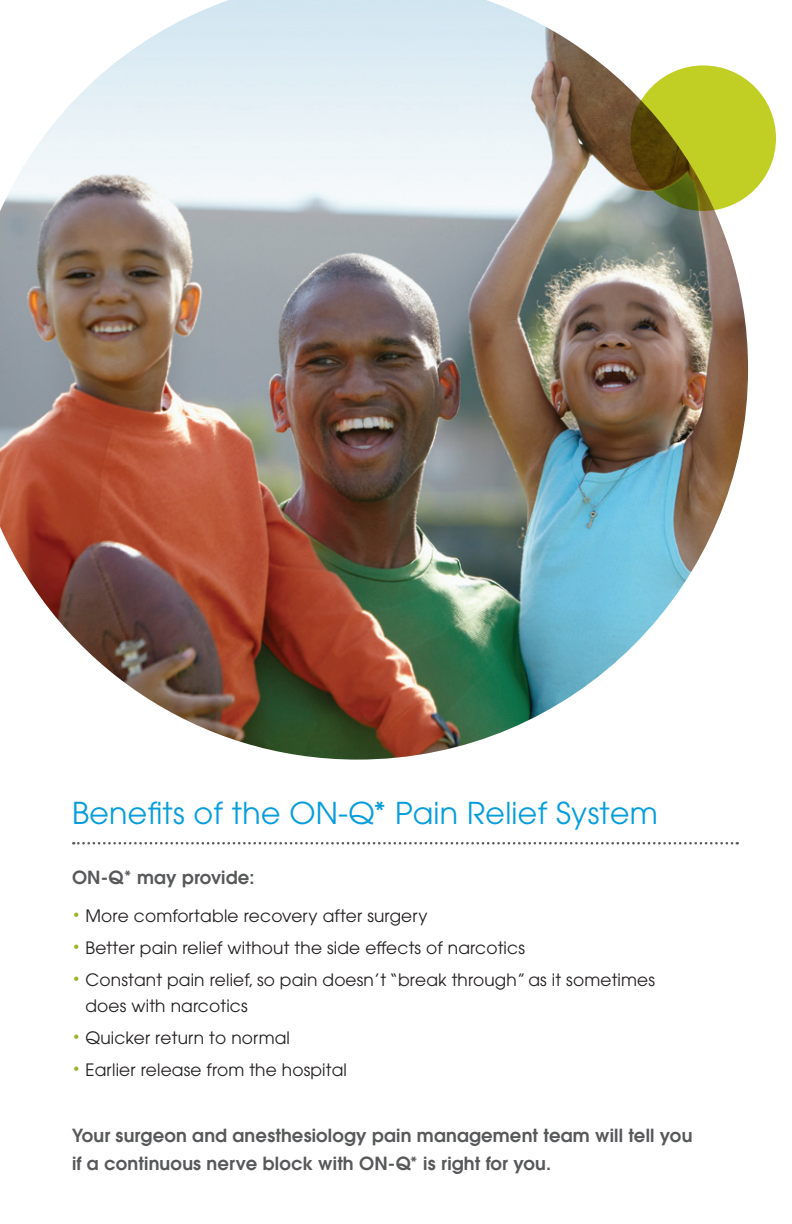
<style>
.page{position:relative;width:792px;height:1224px;background:#fff}
.page>*{position:absolute;margin:0;border:0;box-sizing:border-box;transform-origin:0 0}
.Subs{font:30px "Avant Garde";letter-spacing:.01em;color:#069ddc}
.t1{font:600 18px/28px "Avant Garde";letter-spacing:.01em;color:#57585a}
.body_copy{font:17px/26px "Avant Garde";letter-spacing:.01em;color:#231f20}
.s1{font-weight:600}
.s2{font-size:14px;color:#9cb226}
</style>
<div class="page">
<img style="left:0;top:0;width:748px;height:760px">
<svg style="left:73px;top:842px;width:665px;height:2px"></svg>
<svg style="left:631px;top:65px;width:145px;height:146px;fill:#c1ce23"></svg>
<p class="Subs" style="left:72px;top:795px;width:588px">Benefits of the ON-Q<span class="s1">*</span> Pain Relief System</p>
<p class="t1" style="left:72px;top:863px;width:184px">ON-Q* may provide:</p>
<p class="body_copy" style="left:72px;top:903px;width:357px"><span class="s2">•</span> More comfortable recovery after surgery</p>
<p class="body_copy" style="left:72px;top:935px;width:454px"><span class="s2">•</span> Better pain relief without the side effects of narcotics</p>
<p class="body_copy" style="left:86px;top:967px;width:571px;text-indent:-14px"><span class="s2">•</span> Constant pain relief, so pain doesn’t “break through” as it sometimes does with narcotics</p>
<p class="body_copy" style="left:72px;top:1025px;width:219px"><span class="s2">•</span> Quicker return to normal</p>
<p class="body_copy" style="left:72px;top:1057px;width:276px"><span class="s2">•</span> Earlier release from the hospital</p>
<p class="t1" style="left:72px;top:1121px;width:622px">Your surgeon and anesthesiology pain management team will tell you if a continuous nerve block with ON-Q* is right for you.</p>
</div>
